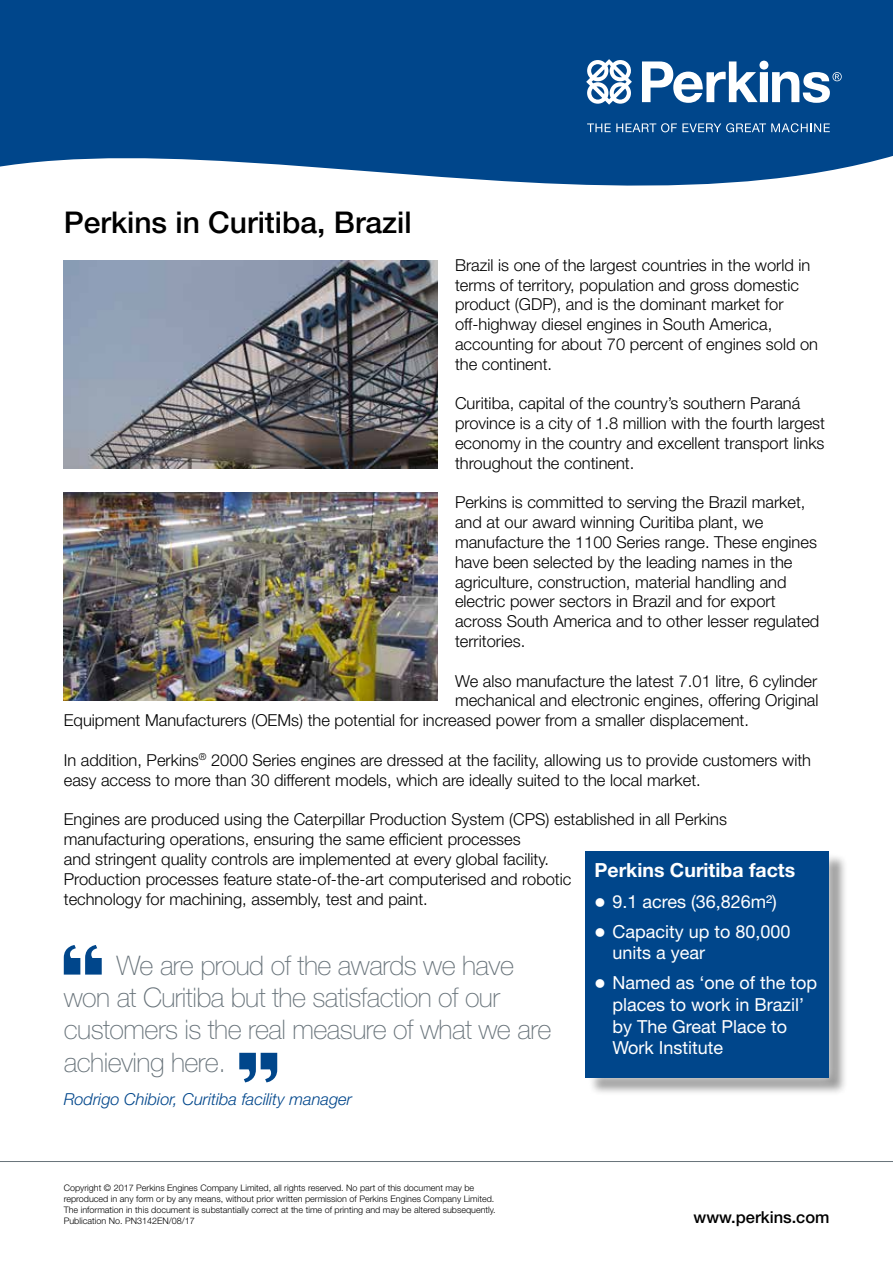
<style>
.page{position:relative;width:893px;height:1263px;background:#fff}
.page>*{position:absolute;margin:0;border:0;box-sizing:border-box;transform-origin:0 0}
.t1{font:500 30px "Helvetica Neue LT Std";color:#000}
.t2{font:100 27px/32.4px "Helvetica Neue LT Std";letter-spacing:-.02em;color:#68737a}
.t3{font:700 19.5px "Helvetica Neue LT Std";color:#fff}
.t4{font:18px/21.6px "Helvetica Neue LT Std";color:#fff}
.t5{font:300 16.5px/19.8px "Helvetica Neue LT Std";color:#000}
.t6{font:italic 300 16.5px "Helvetica Neue LT Std";color:#00468b}
.t7{font:500 16.5px "Helvetica Neue LT Std";color:#000}
.t8{font:300 9px/10.8px "Helvetica Neue LT Std";color:#000}
</style>
<div class="page">
<hr style="left:0;top:1161px;width:893px;height:1px;background:#68737a">
<svg style="left:0;top:0;width:893px;height:186px;fill:#00468b"></svg>
<svg style="left:587px;top:123px;width:243px;height:9px"></svg>
<svg style="left:586px;top:59px;width:46px;height:46px"></svg>
<svg style="left:642px;top:61px;width:200px;height:42px"></svg>
<img style="left:64px;top:492px;width:374px;height:209px">
<img style="left:64px;top:260px;width:374px;height:209px">
<svg style="left:64px;top:945px;width:38px;height:29px"></svg>
<svg style="left:239px;top:1053px;width:38px;height:29px"></svg>
<div style="left:588px;top:853px;width:260px;height:243px;background:#000;opacity:.4"></div>
<div style="left:576px;top:841px;width:263px;height:246px;background:#fff;opacity:.75"></div>
<div style="left:585px;top:851px;width:244px;height:226px;background:#00468b"></div>
<h1 class="t1" style="left:64px;top:204px;width:349px">Perkins in Curitiba, Brazil</h1>
<p class="t5" style="left:455px;top:255px;width:365px">Brazil is one of the largest countries in the world in terms of territory, population and gross domestic product (GDP), and is the dominant market for off-highway diesel engines in South America, accounting for about 70 percent of engines sold on the continent.</p>
<p class="t5" style="left:455px;top:393px;width:372px">Curitiba, capital of the country’s southern Paraná province is a city of 1.8 million with the fourth largest economy in the country and excellent transport links throughout the continent.</p>
<p class="t5" style="left:455px;top:492px;width:366px">Perkins is committed to serving the Brazil market, and at our award winning Curitiba plant, we manufacture the 1100 Series range. These engines have been selected by the leading names in the agriculture, construction, material handling and electric power sectors in Brazil and for export across South America and to other lesser regulated territories.</p>
<p class="t5" style="left:455px;top:670px;width:364px">We also manufacture the latest 7.01 litre, 6 cylinder</p>
<p class="t5" style="left:455px;top:690px;width:365px">mechanical and electronic engines, offering Original</p>
<p class="t5" style="left:64px;top:710px;width:687px">Equipment Manufacturers (OEMs) the potential for increased power from a smaller displacement.</p>
<p class="t5" style="left:64px;top:750px;width:749px">In addition, Perkins<sup>®</sup> 2000 Series engines are dressed at the facility, allowing us to provide customers with easy access to more than 30 different models, which are ideally suited to the local market.</p>
<p class="t5" style="left:64px;top:809px;width:665px">Engines are produced using the Caterpillar Production System (CPS) established in all Perkins manufacturing operations, ensuring the same efficient processes<br>and stringent quality controls are implemented at every global facility.<br>Production processes feature state-of-the-art computerised and robotic<br>technology for machining, assembly, test and paint.</p>
<p class="t3" style="left:594px;top:858px;width:202px">Perkins Curitiba facts</p>
<p class="t4" style="left:594px;top:890px;width:184px">● 9.1 acres (36,826m²)</p>
<p class="t4" style="left:612px;top:920px;width:180px;text-indent:-18px">● Capacity up to 80,000 units a year</p>
<p class="t4" style="left:612px;top:972px;width:206px;text-indent:-18px">● Named as ‘one of the top places to work in Brazil’ by The Great Place to<br>Work Institute</p>
<h2 class="t2" style="left:64px;top:949px;width:489px;text-indent:53px">We are proud of the awards we have won at Curitiba but the satisfaction of our customers is the real measure of what we are achieving here.</h2>
<p class="t6" style="left:64px;top:1089px;width:290px">Rodrigo Chibior, Curitiba facility manager</p>
<p class="t8" style="left:64px;top:1182px;width:433px">Copyright © 2017 Perkins Engines Company Limited, all rights reserved. No part of this document may be reproduced in any form or by any means, without prior written permission of Perkins Engines Company Limited.<br>The information in this document is substantially correct at the time of printing and may be altered subsequently.<br>Publication No. PN3142EN/08/17</p>
<p class="t7" style="left:694px;top:1207px;width:138px">www.perkins.com</p>
</div>
